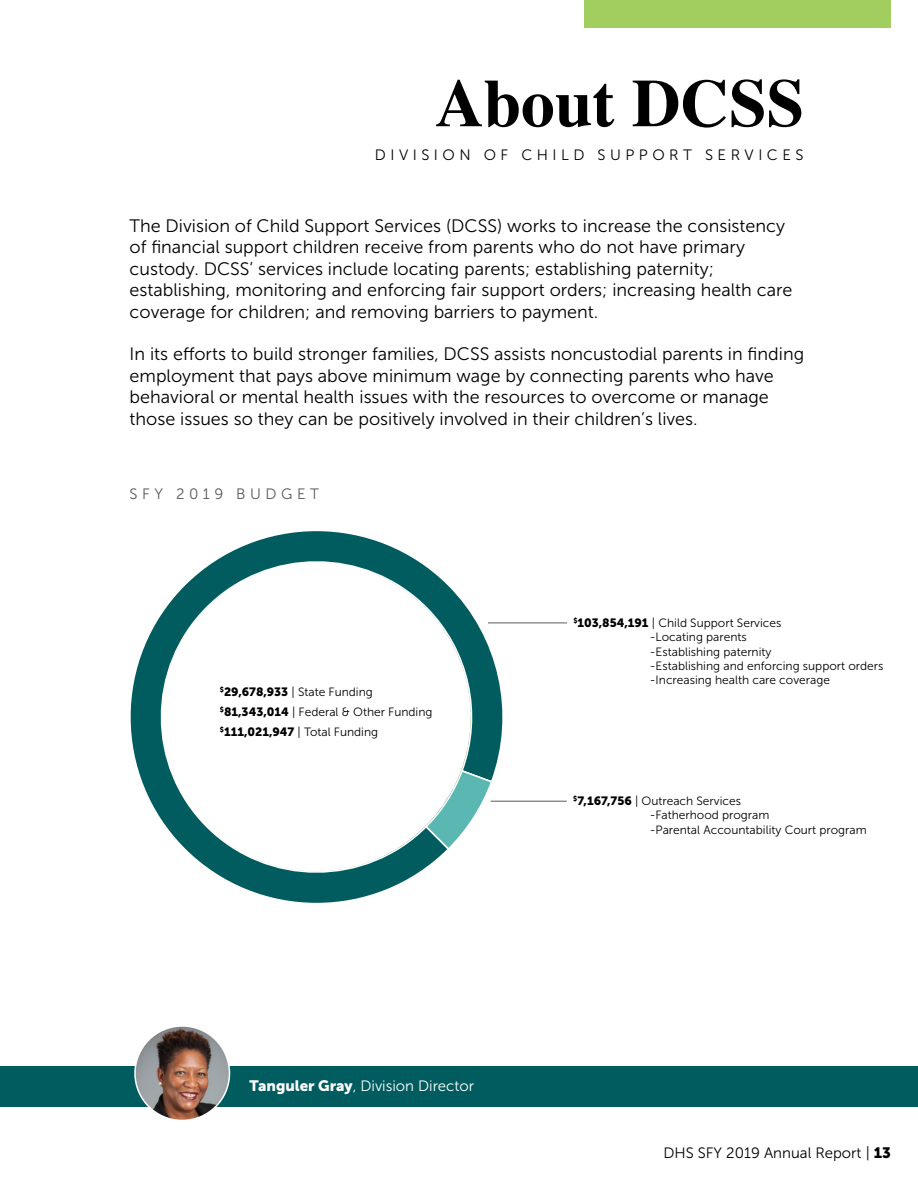
<style>
.page{position:relative;width:918px;height:1188px;background:#fff}
.page>*{position:absolute;margin:0;border:0;box-sizing:border-box;transform-origin:0 0}
.t1{font:700 67.5px "Times";color:#000}
.t2{font:18px/21.6px "Museo Sans 300";color:#000}
.t3{font:15px "Museo Sans 300";letter-spacing:.3em;color:#000}
.t4{font:15px "Museo Sans 300";color:#fff}
.t5{font:15px "Museo Sans 300";color:#000}
.t6{font:15px "Museo Sans 300";letter-spacing:.3em;color:#58595b}
.t7{font:12px/14.4px "Museo Sans 300";color:#000}
.s1{font-family:"Museo Sans 900"}
</style>
<div class="page">
<div style="left:584px;top:0;width:307px;height:28px;background:#a1ce5e"></div>
<hr style="left:0;top:0;width:1px;height:1188px;background:#48acae">
<hr style="left:488px;top:623px;width:79px;height:1px;background:#58595b">
<hr style="left:491px;top:801px;width:76px;height:1px;background:#58595b">
<svg style="left:130px;top:531px;width:387px;height:372px"></svg>
<svg style="left:424px;top:607px;width:79px;height:244px"></svg>
<div style="left:0;top:1066px;width:918px;height:41px;background:#005c5e"></div>
<img style="left:135px;top:1026px;width:95px;height:94px;border-radius:47px">
<div style="left:134px;top:1025px;width:96px;height:96px;border:2px solid #fff;border-radius:50%"></div>
<h1 class="t1" style="left:435px;top:39px;width:371px">About DCSS</h1>
<p class="t3" style="left:375px;top:147px;width:430px">DIVISION OF CHILD SUPPORT SERVICES</p>
<p class="t2" style="left:130px;top:215px;width:664px">The Division of Child Support Services (DCSS) works to increase the consistency of financial support children receive from parents who do not have primary custody. DCSS’ services include locating parents; establishing paternity; establishing, monitoring and enforcing fair support orders; increasing health care coverage for children; and removing barriers to payment.</p>
<p class="t2" style="left:130px;top:343px;width:676px">In its efforts to build stronger families, DCSS assists noncustodial parents in finding employment that pays above minimum wage by connecting parents who have behavioral or mental health issues with the resources to overcome or manage those issues so they can be positively involved in their children’s lives.</p>
<p class="t6" style="left:130px;top:485px;width:191px">SFY 2019 BUDGET</p>
<p class="t7" style="left:220px;top:682px;width:214px;line-height:19.8px"><sup>$</sup><span class="s1">29,678,933</span> | State Funding <sup>$</sup><span class="s1">81,343,014</span> | Federal &amp; Other Funding <sup>$</sup><span class="s1">111,021,947</span> | Total Funding</p>
<p class="t4" style="left:249px;top:1078px;width:226px"><span class="s1">Tanguler Gray</span>, Division Director</p>
<p class="t7" style="left:650px;top:616px;width:235px;text-indent:-77px"><sup>$</sup><span class="s1">103,854,191</span> | Child Support Services<br>-Locating parents<br>-Establishing paternity<br>-Establishing and enforcing support orders -Increasing health care coverage</p>
<p class="t7" style="left:650px;top:793px;width:218px;text-indent:-77px"><sup>$</sup><span class="s1">7,167,756</span> | Outreach Services<br>-Fatherhood program<br>-Parental Accountability Court program</p>
<p class="t5" style="left:663px;top:1145px;width:229px">DHS SFY 2019 Annual Report | <span class="s1">13</span></p>
</div>
